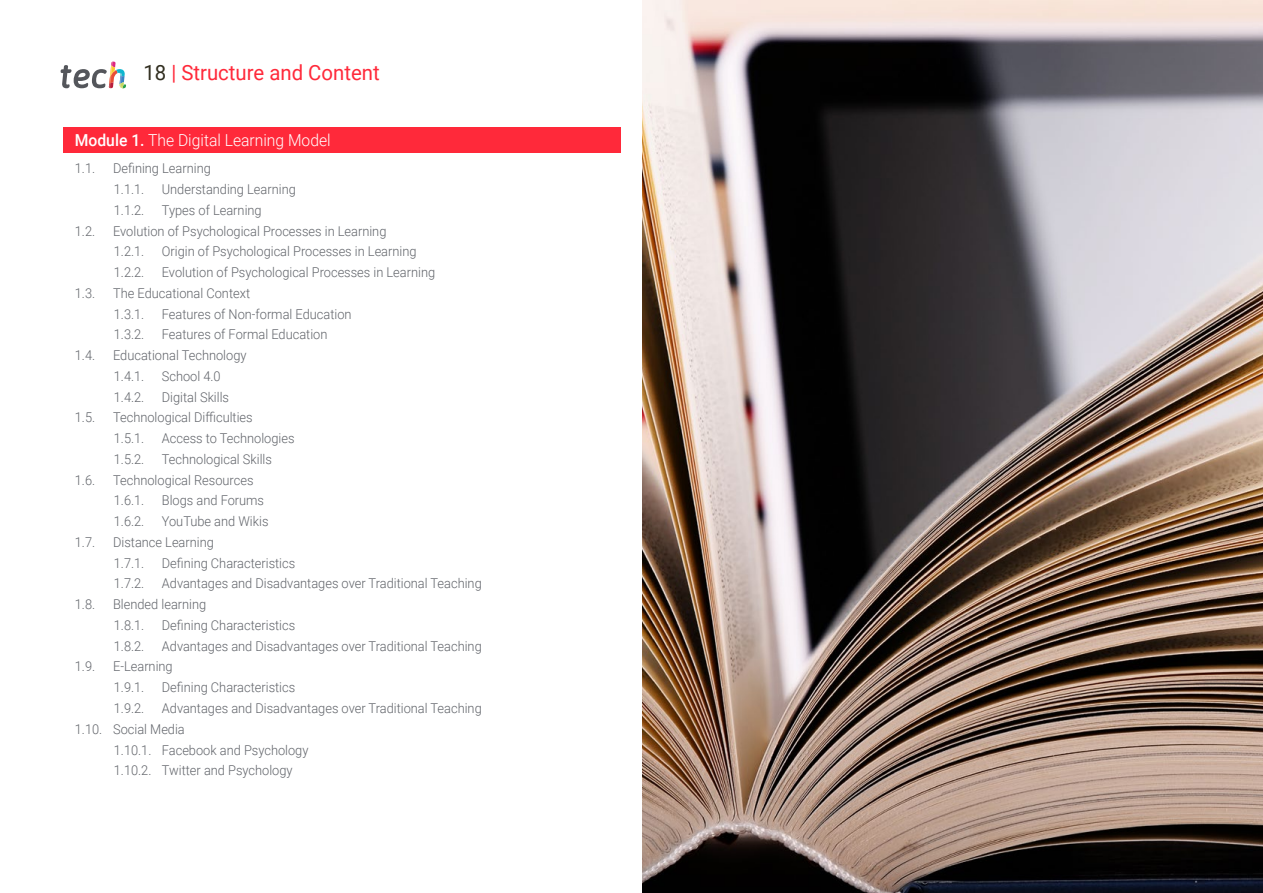
<style>
.page{position:relative;width:1263px;height:893px;background:#fff}
.page>*{position:absolute;margin:0;border:0;box-sizing:border-box;transform-origin:0 0}
.t1{font:21px "Roboto";color:#ff293a}
.t2{font:300 16.5px "Roboto";color:#fff;scale:.95 1}
.t3{font:300 13.5px/20.7px "Roboto";color:#61646a;scale:.95 1}
.s1{color:#312e20}
.s2{font-weight:500}
</style>
<div class="page">
<div style="left:64px;top:128px;width:557px;height:25px;background:#ff293a"></div>
<img style="left:642px;top:0;width:621px;height:893px">
<svg style="left:61px;top:62px;width:65px;height:27px"></svg>
<h1 class="t1" style="left:144px;top:57px;width:238px"><span class="s1">18</span> | Structure and Content</h1>
<p class="t2" style="left:75px;top:129px;width:271px"><span class="s2">Module 1.</span> The Digital Learning Model</p>
<p class="t3" style="left:75px;top:158px;width:23px">1.1.</p>
<p class="t3" style="left:113px;top:158px;width:104px">Defining Learning<br>1.1.1.</p>
<p class="t3" style="left:162px;top:179px;width:143px">Understanding Learning</p>
<p class="t3" style="left:114px;top:199px;width:34px">1.1.2.</p>
<p class="t3" style="left:162px;top:199px;width:107px">Types of Learning</p>
<p class="t3" style="left:75px;top:220px;width:23px">1.2.</p>
<p class="t3" style="left:113px;top:220px;width:289px">Evolution of Psychological Processes in Learning<br>1.2.1.</p>
<p class="t3" style="left:162px;top:241px;width:270px">Origin of Psychological Processes in Learning</p>
<p class="t3" style="left:114px;top:262px;width:34px">1.2.2.</p>
<p class="t3" style="left:162px;top:262px;width:289px">Evolution of Psychological Processes in Learning</p>
<p class="t3" style="left:75px;top:282px;width:23px">1.3.</p>
<p class="t3" style="left:113px;top:282px;width:146px">The Educational Context<br>1.3.1.</p>
<p class="t3" style="left:162px;top:303px;width:201px">Features of Non-formal Education</p>
<p class="t3" style="left:114px;top:324px;width:34px">1.3.2.</p>
<p class="t3" style="left:162px;top:324px;width:176px">Features of Formal Education</p>
<p class="t3" style="left:75px;top:345px;width:23px">1.4.</p>
<p class="t3" style="left:113px;top:345px;width:142px">Educational Technology<br>1.4.1.</p>
<p class="t3" style="left:162px;top:365px;width:63px">School 4.0</p>
<p class="t3" style="left:114px;top:386px;width:34px">1.4.2.</p>
<p class="t3" style="left:162px;top:386px;width:72px">Digital Skills</p>
<p class="t3" style="left:75px;top:407px;width:23px">1.5.</p>
<p class="t3" style="left:113px;top:407px;width:148px">Technological Difficulties<br>1.5.1.</p>
<p class="t3" style="left:162px;top:428px;width:141px">Access to Technologies</p>
<p class="t3" style="left:114px;top:448px;width:34px">1.5.2.</p>
<p class="t3" style="left:162px;top:448px;width:117px">Technological Skills</p>
<p class="t3" style="left:75px;top:469px;width:23px">1.6.</p>
<p class="t3" style="left:113px;top:469px;width:149px">Technological Resources<br>1.6.1.</p>
<p class="t3" style="left:162px;top:490px;width:109px">Blogs and Forums</p>
<p class="t3" style="left:114px;top:511px;width:34px">1.6.2.</p>
<p class="t3" style="left:162px;top:511px;width:114px">YouTube and Wikis</p>
<p class="t3" style="left:75px;top:531px;width:23px">1.7.</p>
<p class="t3" style="left:113px;top:531px;width:108px">Distance Learning<br>1.7.1.</p>
<p class="t3" style="left:162px;top:552px;width:142px">Defining Characteristics</p>
<p class="t3" style="left:114px;top:573px;width:34px">1.7.2.</p>
<p class="t3" style="left:162px;top:573px;width:338px">Advantages and Disadvantages over Traditional Teaching</p>
<p class="t3" style="left:75px;top:594px;width:23px">1.8.</p>
<p class="t3" style="left:113px;top:594px;width:100px">Blended learning<br>1.8.1.</p>
<p class="t3" style="left:162px;top:614px;width:142px">Defining Characteristics</p>
<p class="t3" style="left:114px;top:635px;width:34px">1.8.2.</p>
<p class="t3" style="left:162px;top:635px;width:338px">Advantages and Disadvantages over Traditional Teaching</p>
<p class="t3" style="left:75px;top:656px;width:23px">1.9.</p>
<p class="t3" style="left:113px;top:656px;width:64px">E-Learning<br>1.9.1.</p>
<p class="t3" style="left:162px;top:677px;width:142px">Defining Characteristics</p>
<p class="t3" style="left:114px;top:697px;width:34px">1.9.2.</p>
<p class="t3" style="left:162px;top:697px;width:338px">Advantages and Disadvantages over Traditional Teaching</p>
<p class="t3" style="left:75px;top:718px;width:117px">1.10. Social Media</p>
<p class="t3" style="left:114px;top:739px;width:206px">1.10.1. Facebook and Psychology</p>
<p class="t3" style="left:114px;top:760px;width:190px">1.10.2. Twitter and Psychology</p>
</div>
